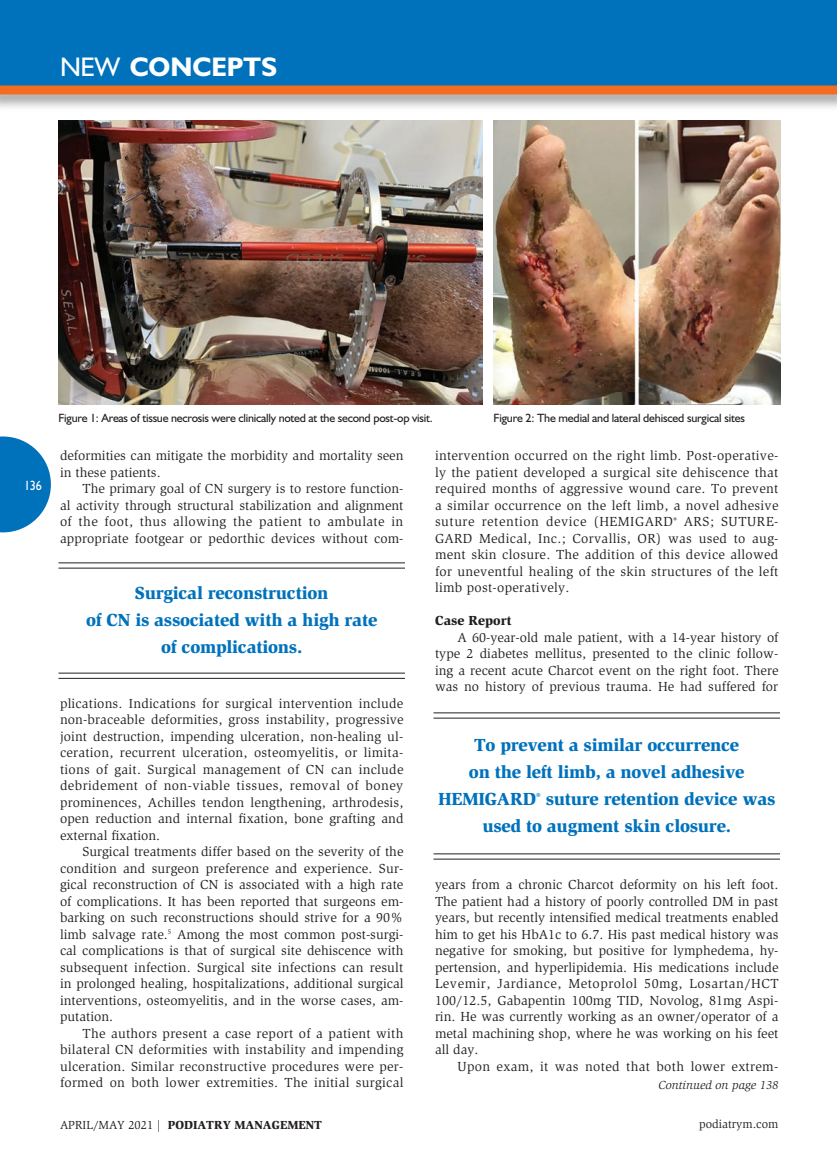
<style>
.page{position:relative;width:837px;height:1161px;background:#fff}
.page>*{position:absolute;margin:0;border:0;box-sizing:border-box;transform-origin:0 0}
.t1{font:700 27px "Humanist 521 BT";color:#fff}
._2011-Callout{font:900 18px/27px "Slimbach";letter-spacing:-.015em;color:#0072bc;text-align:center}
._2011-Global_Text{font:13.5px/16.5px "Slimbach";color:#231f20;text-align:justify}
._2011-Global_Text-2{font:13.5px "Slimbach";letter-spacing:.02em;color:#231f20}
._2011-Subhead1{font:900 13.5px "Slimbach";color:#231f20}
.t2{font:13.5px "Humanist 521 BT";color:#fff;scale:.9 1}
._2011-Photo_Caption{font:12px "Humanist 521 BT";letter-spacing:-.02em;color:#231f20}
.t3{font:900 12px "Slimbach";color:#231f20}
.t4{font:italic 12px "Slimbach";color:#231f20}
.t5{font:12px "Slimbach";color:#231f20}
.s1{font-weight:400}
</style>
<div class="page">
<svg style="left:0;top:436px;width:51px;height:96px"></svg>
<div style="left:0;top:0;width:837px;height:88px;background:#0072bc"></div>
<div style="left:0;top:82px;width:837px;height:29px;background:#231f20;opacity:.5"></div>
<div style="left:0;top:86px;width:837px;height:8px;background:#f36c21"></div>
<img style="left:58px;top:120px;width:425px;height:285px">
<img style="left:494px;top:120px;width:286px;height:285px">
<hr style="left:58px;top:562px;width:347px;height:1px;background:#231f20">
<hr style="left:58px;top:568px;width:347px;height:1px;background:#231f20">
<hr style="left:58px;top:673px;width:347px;height:1px;background:#231f20">
<hr style="left:58px;top:678px;width:347px;height:1px;background:#231f20">
<hr style="left:434px;top:712px;width:346px;height:1px;background:#231f20">
<hr style="left:434px;top:718px;width:346px;height:1px;background:#231f20">
<hr style="left:434px;top:854px;width:346px;height:1px;background:#231f20">
<hr style="left:434px;top:859px;width:346px;height:1px;background:#231f20">
<p class="t1" style="left:60px;top:50px;width:219px"><span class="s1">NEW</span> CONCEPTS</p>
<p class="t2" style="left:24px;top:477px;width:21px">136</p>
<p class="_2011-Photo_Caption" style="left:58px;top:410px;width:376px">Figure 1: Areas of tissue necrosis were clinically noted at the second post-op visit.</p>
<p class="_2011-Photo_Caption" style="left:494px;top:410px;width:253px">Figure 2: The medial and lateral dehisced surgical sites</p>
<p class="_2011-Global_Text" style="left:60px;top:447px;width:345px">deformities can mitigate the morbidity and mortality seen in these patients.</p>
<p class="_2011-Global_Text" style="left:60px;top:480px;width:345px;text-indent:22px">The primary goal of CN surgery is to restore function&shy;al activity through structural stabilization and alignment of the foot, thus allowing the patient to ambulate in appropriate footgear or pedorthic devices without com-</p>
<p class="_2011-Callout" style="left:135px;top:579px;width:195px">Surgical reconstruction</p>
<p class="_2011-Callout" style="left:86px;top:606px;width:293px">of CN is associated with a high rate</p>
<p class="_2011-Callout" style="left:161px;top:633px;width:143px">of complications.</p>
<p class="_2011-Global_Text" style="left:60px;top:695px;width:345px">plications. Indications for surgical intervention include non-braceable deformities, gross instability, progressive joint destruction, impending ulceration, non-healing ul&shy;ceration, recurrent ulceration, osteomyelitis, or limita&shy;tions of gait. Surgical management of CN can include debridement of non-viable tissues, removal of boney prominences, Achilles tendon lengthening, arthrodesis, open reduction and internal fixation, bone grafting and external fixation.</p>
<p class="_2011-Global_Text" style="left:60px;top:843px;width:345px;text-indent:23px">Surgical treatments differ based on the severity of the condition and surgeon preference and experience. Sur&shy;gical reconstruction of CN is associated with a high rate of complications. It has been reported that surgeons em&shy;barking on such reconstructions should strive for a 90% limb salvage rate.<sup>5</sup> Among the most common post-surgi&shy;cal complications is that of surgical site dehiscence with subsequent infection. Surgical site infections can result in prolonged healing, hospitalizations, additional surgical interventions, osteomyelitis, and in the worse cases, am&shy;putation.</p>
<p class="_2011-Global_Text" style="left:60px;top:1025px;width:345px;text-indent:23px">The authors present a case report of a patient with bilateral CN deformities with instability and impending ulceration. Similar reconstructive procedures were per&shy;formed on both lower extremities. The initial surgical</p>
<p class="_2011-Global_Text" style="left:435px;top:447px;width:345px">intervention occurred on the right limb. Post-operative&shy;ly the patient developed a surgical site dehiscence that required months of aggressive wound care. To prevent a similar occurrence on the left limb, a novel adhesive suture retention device (HEMIGARD<sup>®</sup> ARS; SUTURE-GARD Medical, Inc.; Corvallis, OR) was used to aug&shy;ment skin closure. The addition of this device allowed for uneventful healing of the skin structures of the left limb post-operatively.</p>
<p class="_2011-Subhead1" style="left:435px;top:612px;width:78px">Case Report</p>
<p class="_2011-Global_Text" style="left:435px;top:629px;width:345px;text-indent:23px">A 60-year-old male patient, with a 14-year history of type 2 diabetes mellitus, presented to the clinic follow&shy;ing a recent acute Charcot event on the right foot. There was no history of previous trauma. He had suffered for</p>
<p class="_2011-Callout" style="left:474px;top:731px;width:267px">To prevent a similar occurrence</p>
<p class="_2011-Callout" style="left:438px;top:758px;width:339px">on the left limb, a novel adhesive<br>HEMIGARD<sup>®</sup> suture retention device was used to augment skin closure.</p>
<p class="_2011-Global_Text" style="left:435px;top:876px;width:345px">years from a chronic Charcot deformity on his left foot.<br>The patient had a history of poorly controlled DM in past years, but recently intensified medical treatments enabled him to get his HbA1c to 6.7. His past medical history was negative for smoking, but positive for lymphedema, hy&shy;pertension, and hyperlipidemia. His medications include Levemir, Jardiance, Metoprolol 50mg, Losartan/HCT 100/12.5, Gabapentin 100mg TID, Novolog, 81mg Aspi&shy;rin. He was currently working as an owner/operator of a metal machining shop, where he was working on his feet all day.</p>
<p class="_2011-Global_Text-2" style="left:458px;top:1058px;width:322px">Upon exam, it was noted that both lower extrem-</p>
<p class="t4" style="left:659px;top:1078px;width:121px">Continued on page 138</p>
<p class="t3" style="left:60px;top:1117px;width:264px"><span class="s1">APRIL/MAY 2021 |</span> PODIATRY MANAGEMENT</p>
<p class="t5" style="left:699px;top:1117px;width:81px">podiatrym.com</p>
</div>
